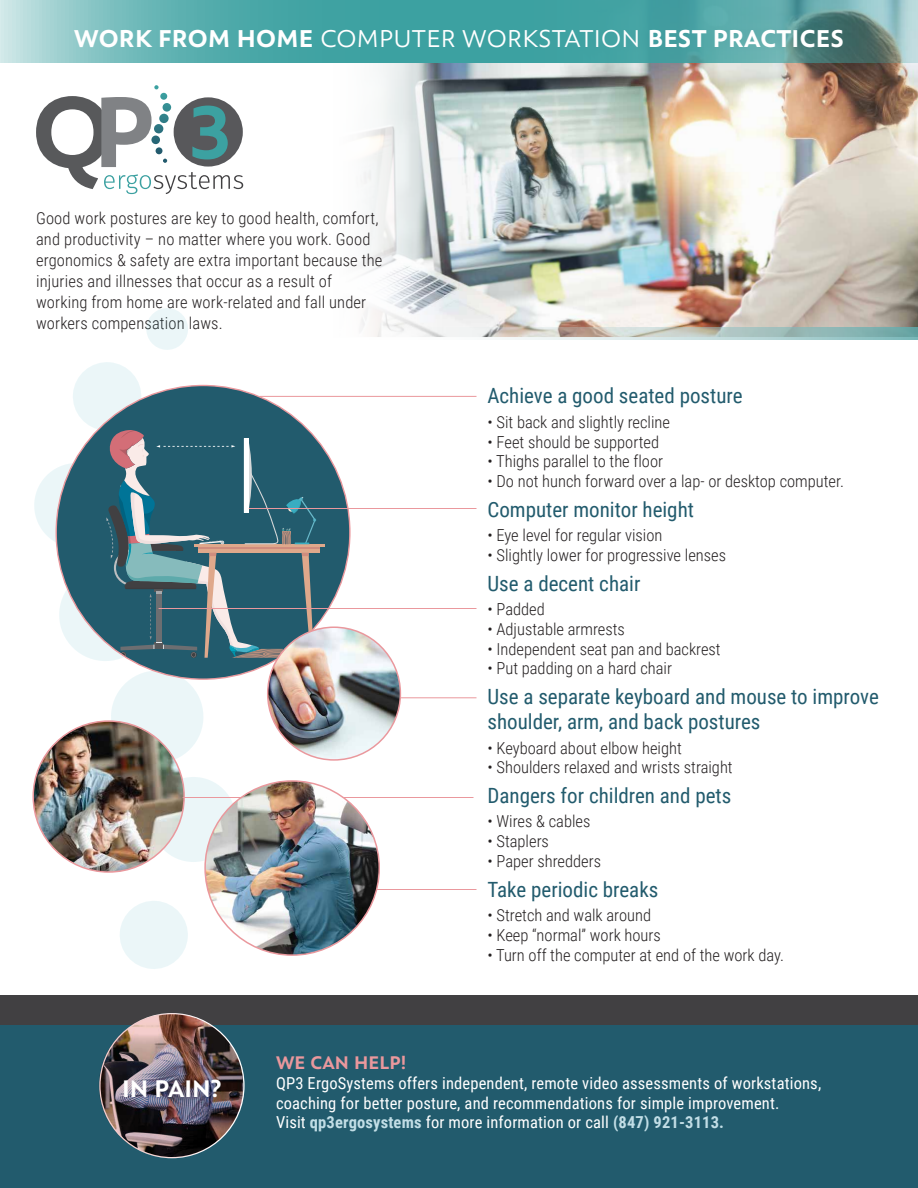
<style>
.page{position:relative;width:918px;height:1188px;background:#fff}
.page>*{position:absolute;margin:0;border:0;box-sizing:border-box;transform-origin:0 0}
.t1{font:700 28.05px "Rawson";letter-spacing:.01em;color:#fff}
.t2{font:700 27.6px "Rawson";color:#fff}
.t3{font:21px/25.2px "Roboto Condensed";color:#225b6d}
.t4{font:700 21px "Rawson";letter-spacing:.01em;color:#ea989d}
.t5{font:300 16.5px/21px "Roboto Condensed";color:#231f20}
.t6{font:16.5px/19.8px "Roboto Condensed";letter-spacing:.01em;color:#fff}
.s1{font-weight:400}
.s2{font-weight:700;color:#c2dee6}
</style>
<div class="page">
<div style="left:0;top:995px;width:918px;height:193px;background:#225b6d"></div>
<div style="left:0;top:995px;width:918px;height:29px;background:#414042"></div>
<img style="left:444px;top:62px;width:474px;height:265px">
<svg style="left:289px;top:62px;width:155px;height:269px"></svg>
<svg style="left:366px;top:327px;width:552px;height:13px"></svg>
<svg style="left:0;top:0;width:918px;height:62px;background:#59a9a9"></svg>
<svg style="left:36px;top:85px;width:207px;height:109px"></svg>
<svg style="left:120px;top:901px;width:68px;height:68px"></svg>
<svg style="left:111px;top:669px;width:92px;height:96px"></svg>
<svg style="left:146px;top:308px;width:42px;height:42px"></svg>
<div style="left:151px;top:777px;width:85px;height:85px;background:#ebf6f8;border-radius:50%"></div>
<hr style="left:399px;top:697px;width:78px;height:1px;background:#ea989d">
<hr style="left:377px;top:889px;width:99px;height:1px;background:#ea989d">
<img style="left:33px;top:721px;width:151px;height:151px;border-radius:75px">
<hr style="left:183px;top:797px;width:290px;height:1px;background:#ea989d">
<img style="left:99px;top:1014px;width:144px;height:144px">
<img style="left:205px;top:781px;width:174px;height:174px;border-radius:87px">
<div style="left:56px;top:386px;width:294px;height:293px;background:#225b6d;border-radius:147px"></div>
<hr style="left:194px;top:544px;width:130px;height:3px;background:#dfa88b">
<svg style="left:316px;top:548px;width:4px;height:5px"></svg>
<hr style="left:199px;top:547px;width:121px;height:1px;background:#cf8d7e">
<svg style="left:34px;top:362px;width:282px;height:301px"></svg>
<hr style="left:159px;top:608px;width:318px;height:1px;background:#ea989d">
<hr style="left:260px;top:396px;width:217px;height:1px;background:#ea989d">
<hr style="left:249px;top:508px;width:228px;height:1px;background:#ea989d">
<img style="left:268px;top:627px;width:132px;height:133px;border-radius:66px">
<h1 class="t1" style="left:74px;top:22px;width:772px">WORK FROM HOME <span class="s1">COMPUTER WORKSTATION</span> BEST PRACTICES</h1>
<p class="t5" style="left:36px;top:207px;width:348px">Good work postures are key to good health, comfort, and productivity – no matter where you work. Good ergonomics &amp; safety are extra important because the injuries and illnesses that occur as a result of working from home are work-related and fall under workers compensation laws.</p>
<p class="t3" style="left:488px;top:383px;width:257px">Achieve a good seated posture</p>
<p class="t5" style="left:488px;top:411px;width:184px">• Sit back and slightly recline</p>
<p class="t5" style="left:488px;top:431px;width:173px">• Feet should be supported</p>
<p class="t5" style="left:488px;top:450px;width:177px">• Thighs parallel to the floor</p>
<p class="t5" style="left:488px;top:470px;width:358px">• Do not hunch forward over a lap- or desktop computer.</p>
<p class="t3" style="left:488px;top:496px;width:208px">Computer monitor height</p>
<p class="t5" style="left:488px;top:524px;width:176px">• Eye level for regular vision</p>
<p class="t5" style="left:488px;top:544px;width:240px">• Slightly lower for progressive lenses</p>
<p class="t3" style="left:488px;top:570px;width:154px">Use a decent chair</p>
<p class="t5" style="left:488px;top:598px;width:59px">• Padded</p>
<p class="t5" style="left:488px;top:618px;width:139px">• Adjustable armrests</p>
<p class="t5" style="left:488px;top:638px;width:235px">• Independent seat pan and backrest</p>
<p class="t5" style="left:488px;top:657px;width:186px">• Put padding on a hard chair</p>
<p class="t3" style="left:488px;top:683px;width:393px">Use a separate keyboard and mouse to improve shoulder, arm, and back postures</p>
<p class="t5" style="left:488px;top:737px;width:196px">• Keyboard about elbow height</p>
<p class="t5" style="left:488px;top:756px;width:247px">• Shoulders relaxed and wrists straight</p>
<p class="t3" style="left:488px;top:782px;width:245px">Dangers for children and pets</p>
<p class="t5" style="left:488px;top:810px;width:104px">• Wires &amp; cables</p>
<p class="t5" style="left:488px;top:830px;width:63px">• Staplers</p>
<p class="t5" style="left:488px;top:850px;width:115px">• Paper shredders</p>
<p class="t3" style="left:488px;top:876px;width:172px">Take periodic breaks</p>
<p class="t5" style="left:488px;top:904px;width:165px">• Stretch and walk around</p>
<p class="t5" style="left:488px;top:924px;width:175px">• Keep “normal” work hours</p>
<p class="t5" style="left:488px;top:944px;width:298px">• Turn off the computer at end of the work day.</p>
<h2 class="t2" style="left:122px;top:1073px;width:101px">IN PAIN?</h2>
<p class="t4" style="left:276px;top:1050px;width:132px">WE CAN HELP!</p>
<p class="t6" style="left:276px;top:1072px;width:547px">QP3 ErgoSystems offers independent, remote video assessments of workstations, coaching for better posture, and recommendations for simple improvement.<br>Visit <span class="s2">qp3ergosystems</span> for more information or call <span class="s2">(847) 921-3113.</span></p>
</div>
